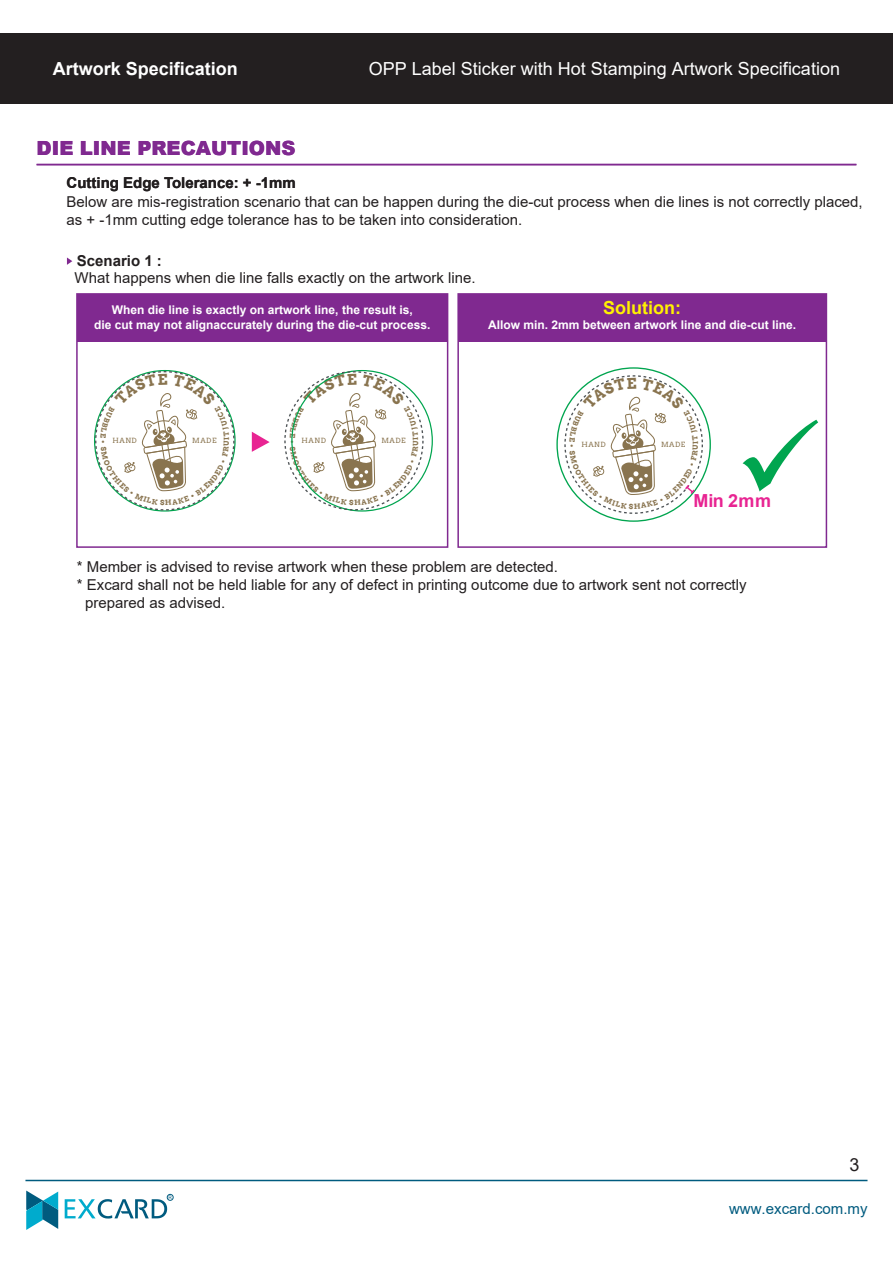
<style>
.page{position:relative;width:893px;height:1263px;background:#fff}
.page>*{position:absolute;margin:0;border:0;box-sizing:border-box;transform-origin:0 0}
.t1{font:900 19.5px "Arial";color:#802990}
.t2{font:18px "Arial";color:#fff}
.t3{font:700 18px "Arial";color:#fff}
.t4{font:700 18px "Arial";color:#fff101}
.t5{font:700 18px "Arial";letter-spacing:.015em;color:#e82492}
.t6{font:18px "Arial";color:#231f20}
.t7{font:15px/18px "Arial";color:#231f20}
.t8{font:700 15px "Arial";color:#231f20}
.t9{font:15px "Arial";color:#005b7f}
.t10{font:700 12px/14.4px "Arial";color:#fff;text-align:center}
.t11{font:7.2px "Arvo";letter-spacing:.075em;color:#89744f}
.t12{font:4.8px "Arial";color:#005b7f}
</style>
<div class="page">
<svg style="left:26px;top:1190px;width:32px;height:40px"></svg>
<svg style="left:65px;top:1194px;width:108px;height:24px"></svg>
<hr style="left:25px;top:1180px;width:842px;height:1px;background:#005b7f">
<div style="left:0;top:33px;width:893px;height:71px;background:#231f20"></div>
<svg style="left:67px;top:257px;width:5px;height:8px"></svg>
<svg style="left:743px;top:420px;width:75px;height:71px"></svg>
<div style="left:76px;top:293px;width:372px;height:255px;border:2px solid #802990"></div>
<svg style="left:252px;top:432px;width:18px;height:20px"></svg>
<div style="left:457px;top:293px;width:370px;height:255px;border:2px solid #802990"></div>
<div style="left:77px;top:294px;width:371px;height:47px;background:#802990"></div>
<div style="left:458px;top:294px;width:368px;height:47px;background:#802990"></div>
<hr style="left:37px;top:164px;width:819px;height:1px;background:#802990">
<svg style="left:569px;top:377px;width:129px;height:132px"></svg>
<svg style="left:101px;top:373px;width:128px;height:132px"></svg>
<svg style="left:290px;top:373px;width:128px;height:132px"></svg>
<p class="t3" style="left:53px;top:56px;width:187px">Artwork Specification</p>
<p class="t2" style="left:369px;top:56px;width:473px">OPP Label Sticker with Hot Stamping Artwork Specification</p>
<h1 class="t1" style="left:37px;top:134px;width:260px">DIE LINE PRECAUTIONS</h1>
<p class="t8" style="left:67px;top:172px;width:231px">Cutting Edge Tolerance: + -1mm</p>
<p class="t7" style="left:67px;top:192px;width:798px">Below are mis-registration scenario that can be happen during the die-cut process when die lines is not correctly placed, as + -1mm cutting edge tolerance has to be taken into consideration.</p>
<p class="t8" style="left:77px;top:250px;width:87px">Scenario 1 :</p>
<p class="t7" style="left:75px;top:268px;width:403px">What happens when die line falls exactly on the artwork line.</p>
<p class="t10" style="left:94px;top:303px;width:338px">When die line is exactly on artwork line, the result is,<br>die cut may not alignaccurately during the die-cut process.</p>
<p class="t4" style="left:603px;top:295px;width:79px">Solution:</p>
<p class="t10" style="left:488px;top:317px;width:310px">Allow min. 2mm between artwork line and die-cut line.</p>
<p class="t11" style="left:113px;top:436px;width:26px">HAND</p>
<p class="t11" style="left:192px;top:436px;width:26px">MADE</p>
<p class="t11" style="left:302px;top:436px;width:26px">HAND</p>
<p class="t11" style="left:381px;top:436px;width:26px">MADE</p>
<p class="t11" style="left:581px;top:440px;width:26px">HAND</p>
<p class="t11" style="left:661px;top:440px;width:26px">MADE</p>
<p class="t5" style="left:693px;top:488px;width:79px">Min 2mm</p>
<p class="t7" style="left:77px;top:558px;width:483px">* Member is advised to revise artwork when these problem are detected.</p>
<p class="t7" style="left:77px;top:576px;width:671px">* Excard shall not be held liable for any of defect in printing outcome due to artwork sent not correctly</p>
<p class="t7" style="left:85px;top:594px;width:142px">prepared as advised.</p>
<p class="t12" style="left:169px;top:1194px;width:5px">R</p>
<p class="t6" style="left:849px;top:1152px;width:12px">3</p>
<p class="t9" style="left:729px;top:1198px;width:140px">www.excard.com.my</p>
</div>
